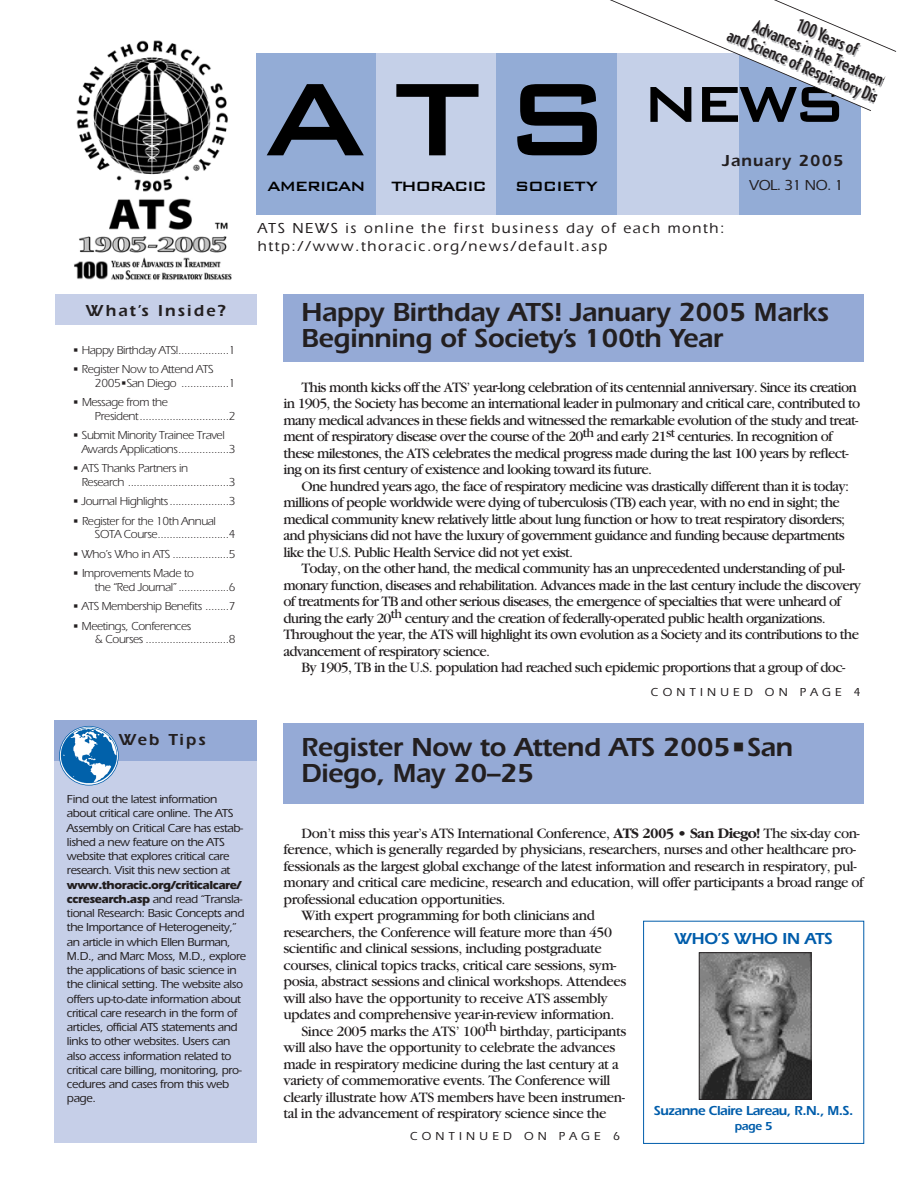
<style>
.page{position:relative;width:918px;height:1188px;background:#fff}
.page>*{position:absolute;margin:0;border:0;box-sizing:border-box;transform-origin:0 0}
.t1{font:500 67.5px "Bank Gothic BT";color:#000}
.t2{font:600 27px/25.5px "Itc Eras";letter-spacing:-.015em;color:#231f20}
.t3{font:500 18px/18px "Post Sans";color:#231f20;text-align:center}
.t4{font:500 18px "Bank Gothic BT";letter-spacing:-.08em;color:#000}
.t5{font:600 16.5px "Itc Eras";letter-spacing:.115em;color:#231f20}
.t6{font:600 16.5px "Itc Eras";letter-spacing:-.02em;color:#015dab}
.t7{font:600 16.5px "Itc Eras";letter-spacing:.065em;color:#231f20}
.t8{font:15px/16.5px "Garamond";letter-spacing:-.05em;color:#231f20}
.t9{font:15px "Garamond";letter-spacing:-.03em;color:#231f20}
.t10{font:500 15px/18px "Itc Eras";letter-spacing:.105em;color:#231f20}
.t11{font:600 13.5px "Itc Eras";letter-spacing:-.04em;color:#015dab}
.t12{font:500 12px/14.2px "Itc Eras";letter-spacing:-.035em;color:#231f20}
.t13{font:12px/13.5px "Itc Eras";letter-spacing:-.035em;color:#231f20}
.t14{font:500 12px "Itc Eras";letter-spacing:.35em;color:#231f20}
.t15{font:600 12px "Itc Eras";color:#015dab}
.s1{font-size:138px}
.s2{font-weight:700}
</style>
<div class="page">
<div style="left:376px;top:53px;width:121px;height:162px;background:#c5d0e8"></div>
<div style="left:256px;top:53px;width:119px;height:162px;background:#93acd6"></div>
<div style="left:497px;top:53px;width:121px;height:162px;background:#93acd6"></div>
<div style="left:617px;top:53px;width:122px;height:162px;background:#c5d0e8"></div>
<div style="left:739px;top:53px;width:121px;height:162px;background:#93acd6"></div>
<div style="left:55px;top:294px;width:202px;height:31px;background:#c6cfe8"></div>
<div style="left:54px;top:721px;width:202px;height:422px;background:#c6cfe8"></div>
<div style="left:54px;top:720px;width:202px;height:40px;background:#95aad6"></div>
<img style="left:60px;top:727px;width:58px;height:58px">
<div style="left:59px;top:726px;width:60px;height:60px;border:2px solid #015dab;border-radius:50%"></div>
<div style="left:643px;top:921px;width:221px;height:223px;border:1px solid #015dab"></div>
<img style="left:701px;top:954px;width:108px;height:144px">
<div style="left:699px;top:952px;width:112px;height:148px;border:1px solid #231f20"></div>
<div style="left:284px;top:294px;width:580px;height:68px;background:#95aad6"></div>
<div style="left:284px;top:723px;width:580px;height:81px;background:#95aad6"></div>
<img style="left:74px;top:40px;width:158px;height:240px">
<svg style="left:610px;top:0;width:287px;height:158px"></svg>
<p class="t3" style="left:745px;top:-6px;width:189px;rotate:23deg">100 Years of<br>Advances in the Treatment<br>and Science of Respiratory Disease</p>
<h1 class="t1" style="left:262px;top:59px;width:586px"><span class="s1">A TS</span> NEWS</h1>
<p class="t4" style="left:267px;top:174px;width:100px">AMERICAN</p>
<p class="t4" style="left:515px;top:174px;width:85px">SOCIETY</p>
<p class="t7" style="left:723px;top:155px;width:123px">January 2005</p>
<p class="t10" style="left:750px;top:178px;width:96px">VOL. 31 NO. 1</p>
<p class="t4" style="left:391px;top:174px;width:97px">THORACIC</p>
<p class="t10" style="left:258px;top:221px;width:468px">ATS NEWS is online the first business day of each month: http://www.thoracic.org/news/default.asp</p>
<p class="t5" style="left:86px;top:305px;width:141px">What’s Inside?</p>
<p class="t13" style="left:73px;top:344px;width:165px">• Happy Birthday ATS!.................1</p>
<p class="t13" style="left:95px;top:364px;width:142px;text-indent:-22px">• Register Now to Attend ATS<br>2005•San Diego ................1</p>
<p class="t13" style="left:95px;top:397px;width:142px;text-indent:-22px">• Message from the<br>President..............................2</p>
<p class="t13" style="left:82px;top:430px;width:155px;text-indent:-9px">• Submit Minority Trainee Travel<br>Awards Applications.................3</p>
<p class="t13" style="left:82px;top:463px;width:155px;text-indent:-9px">• ATS Thanks Partners in<br>Research ..................................3</p>
<p class="t13" style="left:73px;top:496px;width:165px">• Journal Highlights....................3</p>
<p class="t13" style="left:95px;top:515px;width:142px;text-indent:-22px">• Register for the 10th Annual<br>SOTA Course........................4</p>
<p class="t13" style="left:73px;top:548px;width:165px">• Who’s Who in ATS ...................5</p>
<p class="t13" style="left:95px;top:568px;width:142px;text-indent:-22px">• Improvements Made to<br>the “Red Journal”.................6</p>
<p class="t13" style="left:73px;top:601px;width:165px">• ATS Membership Benefits ........7</p>
<p class="t13" style="left:95px;top:620px;width:142px;text-indent:-22px">• Meetings, Conferences<br>&amp; Courses ............................8</p>
<p class="t5" style="left:119px;top:734px;width:88px">Web Tips</p>
<p class="t12" style="left:67px;top:793px;width:178px">Find out the latest information about critical care online. The ATS Assembly on Critical Care has estab&shy;lished a new feature on the ATS website that explores critical care research. Visit this new section at</p>
<p class="t12" style="left:67px;top:879px;width:181px"><span class="s2">www.thoracic.org/criticalcare/ ccresearch.asp</span> and read “Transla&shy;tional Research: Basic Concepts and the Importance of Heterogeneity,” an article in which Ellen Burman, M.D., and Marc Moss, M.D., explore the applications of basic science in the clinical setting. The website also offers up-to-date information about critical care research in the form of articles, official ATS statements and links to other websites. Users can also access information related to critical care billing, monitoring, pro&shy;cedures and cases from this web page.</p>
<h2 class="t2" style="left:302px;top:302px;width:529px">Happy Birthday ATS! January 2005 Marks<br>Beginning of Society’s 100th Year</h2>
<p class="t8" style="left:283px;top:380px;width:578px;text-indent:18px">This month kicks off the ATS’ year-long celebration of its centennial anniversary. Since its creation in 1905, the Society has become an international leader in pulmonary and critical care, contributed to many medical advances in these fields and witnessed the remarkable evolution of the study and treat&shy;ment of respiratory disease over the course of the 20<sup>th</sup> and early 21<sup>st</sup> centuries. In recognition of these milestones, the ATS celebrates the medical progress made during the last 100 years by reflect&shy;ing on its first century of existence and looking toward its future.</p>
<p class="t8" style="left:283px;top:479px;width:567px;text-indent:18px">One hundred years ago, the face of respiratory medicine was drastically different than it is today: millions of people worldwide were dying of tuberculosis (TB) each year, with no end in sight; the medical community knew relatively little about lung function or how to treat respiratory disorders; and physicians did not have the luxury of government guidance and funding because departments like the U.S. Public Health Service did not yet exist.</p>
<p class="t8" style="left:283px;top:562px;width:579px;text-indent:18px">Today, on the other hand, the medical community has an unprecedented understanding of pul&shy;monary function, diseases and rehabilitation. Advances made in the last century include the discovery of treatments for TB and other serious diseases, the emergence of specialties that were unheard of during the early 20<sup>th</sup> century and the creation of federally-operated public health organizations.<br>Throughout the year, the ATS will highlight its own evolution as a Society and its contributions to the advancement of respiratory science.</p>
<p class="t8" style="left:302px;top:661px;width:545px">By 1905, TB in the U.S. population had reached such epidemic proportions that a group of doc-</p>
<p class="t14" style="left:651px;top:688px;width:212px">CONTINUED ON PAGE 4</p>
<h2 class="t2" style="left:302px;top:738px;width:493px">Register Now to Attend ATS 2005•San<br>Diego, May 20–25</h2>
<p class="t9" style="left:302px;top:828px;width:560px">Don’t miss this year’s ATS International Conference, <span class="s2">ATS 2005 • San Diego!</span> The six-day con-</p>
<p class="t9" style="left:284px;top:844px;width:574px">ference, which is generally regarded by physicians, researchers, nurses and other healthcare pro-</p>
<p class="t9" style="left:284px;top:861px;width:575px">fessionals as the largest global exchange of the latest information and research in respiratory, pul-</p>
<p class="t9" style="left:284px;top:877px;width:582px">monary and critical care medicine, research and education, will offer participants a broad range of</p>
<p class="t9" style="left:284px;top:894px;width:224px">professional education opportunities.</p>
<p class="t9" style="left:302px;top:910px;width:295px">With expert programming for both clinicians and</p>
<p class="t9" style="left:284px;top:927px;width:330px">researchers, the Conference will feature more than 450</p>
<p class="t9" style="left:284px;top:943px;width:320px">scientific and clinical sessions, including postgraduate</p>
<p class="t9" style="left:284px;top:960px;width:335px">courses, clinical topics tracks, critical care sessions, sym-</p>
<p class="t9" style="left:284px;top:976px;width:344px">posia, abstract sessions and clinical workshops. Attendees</p>
<p class="t9" style="left:284px;top:993px;width:326px">will also have the opportunity to receive ATS assembly</p>
<p class="t9" style="left:284px;top:1009px;width:332px">updates and comprehensive year-in-review information.</p>
<p class="t9" style="left:302px;top:1026px;width:326px">Since 2005 marks the ATS’ 100<sup>th</sup> birthday, participants</p>
<p class="t9" style="left:284px;top:1042px;width:333px">will also have the opportunity to celebrate the advances</p>
<p class="t9" style="left:284px;top:1059px;width:337px">made in respiratory medicine during the last century at a</p>
<p class="t9" style="left:284px;top:1075px;width:329px">variety of commemorative events. The Conference will</p>
<p class="t9" style="left:284px;top:1092px;width:343px">clearly illustrate how ATS members have been instrumen-</p>
<p class="t9" style="left:284px;top:1108px;width:325px">tal in the advancement of respiratory science since the</p>
<p class="t6" style="left:674px;top:933px;width:160px">WHO’S WHO IN ATS</p>
<p class="t11" style="left:654px;top:1106px;width:201px">Suzanne Claire Lareau, R.N., M.S.</p>
<p class="t15" style="left:735px;top:1122px;width:39px">page 5</p>
<p class="t14" style="left:410px;top:1132px;width:212px">CONTINUED ON PAGE 6</p>
</div>
